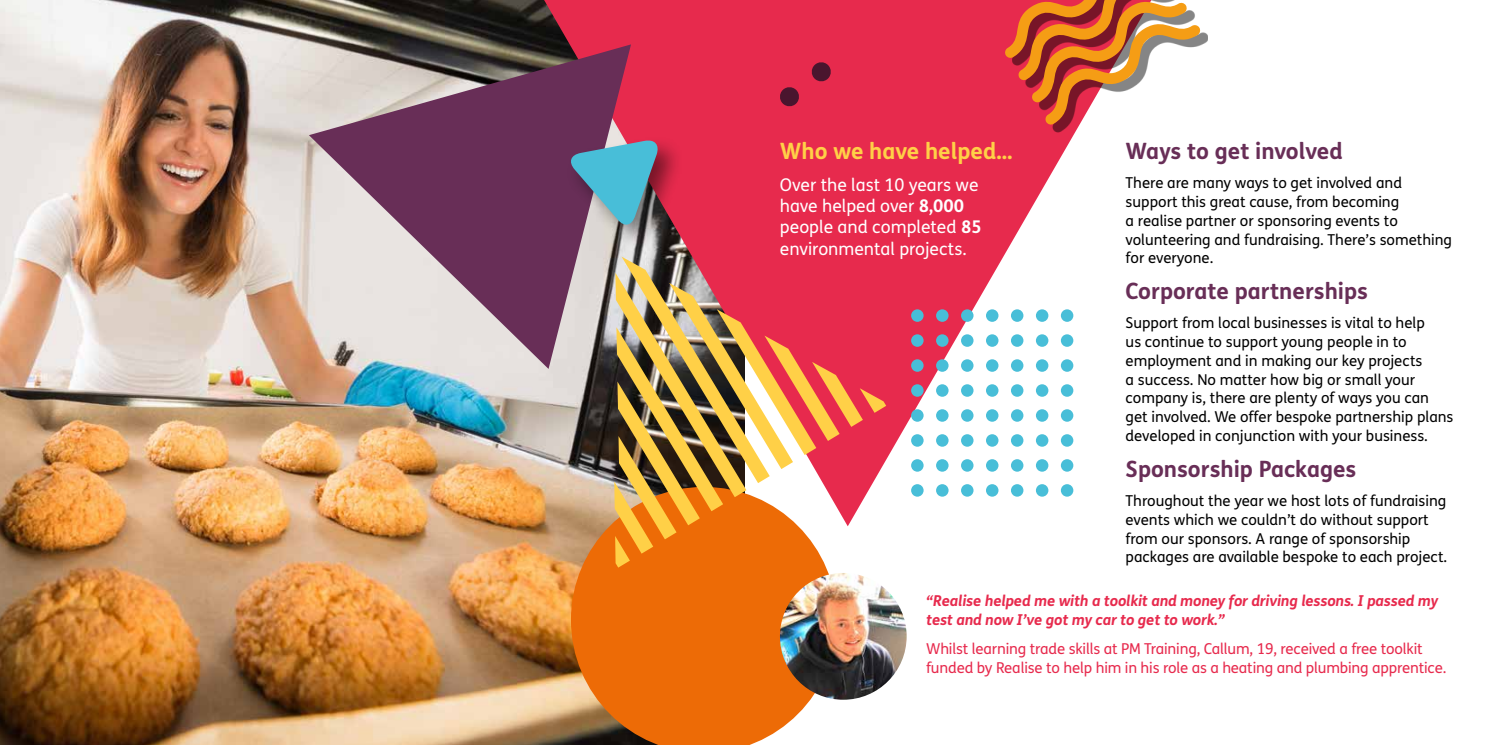
<style>
.page{position:relative;width:1489px;height:745px;background:#fff}
.page>*{position:absolute;margin:0;border:0;box-sizing:border-box;transform-origin:0 0}
.t1{font:700 22.5px "FS Me";color:#682e57}
.t2{font:700 22.5px "FS Me";color:#ffd047}
.t3{font:17.5px/21.2px "FS Me";color:#fff}
.t4{font:15px/18.8px "FS Me";color:#000}
.t5{font:15px/18.8px "FS Me";letter-spacing:-.01em;color:#e72a4d}
.t6{font:italic 700 15px/18.8px "FS Me";letter-spacing:-.01em;color:#e72a4d}
.s1{font-weight:700}
</style>
<div class="page">
<img style="left:0;top:0;width:571px;height:744px">
<svg style="left:544px;top:0;width:532px;height:526px;background:#e24b66"></svg>
<svg style="left:810px;top:61px;width:21px;height:21px"></svg>
<svg style="left:779px;top:86px;width:21px;height:21px"></svg>
<div style="left:1012px;top:0;width:195px;height:132px;background:#000;opacity:.48"></div>
<svg style="left:1004px;top:0;width:196px;height:125px"></svg>
<svg style="left:911px;top:309px;width:162px;height:187px"></svg>
<svg style="left:571px;top:486px;width:265px;height:258px;background:#e4761f"></svg>
<svg style="left:309px;top:44px;width:322px;height:325px;background:#9c7c8d"></svg>
<div style="left:566px;top:135px;width:118px;height:116px;background:#000;opacity:.48"></div>
<svg style="left:568px;top:139px;width:92px;height:88px;background:#638da4"></svg>
<svg style="left:614px;top:256px;width:272px;height:311px;background:#d57d59"></svg>
<img style="left:780px;top:572px;width:126px;height:127px;border-radius:63px">
<h1 class="t2" style="left:780px;top:133px;width:234px">Who we have helped…</h1>
<p class="t3" style="left:780px;top:173px;width:203px">Over the last 10 years we have helped over <span class="s1">8,000 </span>people and completed <span class="s1">85 </span>environmental projects.</p>
<h1 class="t1" style="left:1125px;top:133px;width:219px">Ways to get involved</h1>
<p class="t4" style="left:1125px;top:173px;width:328px">There are many ways to get involved and support this great cause, from becoming<br>a realise partner or sponsoring events to volunteering and fundraising. There’s something for everyone.</p>
<h1 class="t1" style="left:1125px;top:273px;width:244px">Corporate partnerships</h1>
<p class="t4" style="left:1125px;top:313px;width:329px">Support from local businesses is vital to help<br>us continue to support young people in to employment and in making our key projects<br>a success. No matter how big or small your company is, there are plenty of ways you can get involved. We offer bespoke partnership plans developed in conjunction with your business.</p>
<h1 class="t1" style="left:1125px;top:451px;width:232px">Sponsorship Packages</h1>
<p class="t4" style="left:1125px;top:491px;width:323px">Throughout the year we host lots of fundraising events which we couldn’t do without support from our sponsors. A range of sponsorship packages are available bespoke to each project.</p>
<p class="t6" style="left:926px;top:590px;width:513px">“Realise helped me with a toolkit and money for driving lessons. I passed my test and now I’ve got my car to get to work.”</p>
<p class="t5" style="left:926px;top:639px;width:521px">Whilst learning trade skills at PM Training, Callum, 19, received a free toolkit funded by Realise to help him in his role as a heating and plumbing apprentice.</p>
</div>
